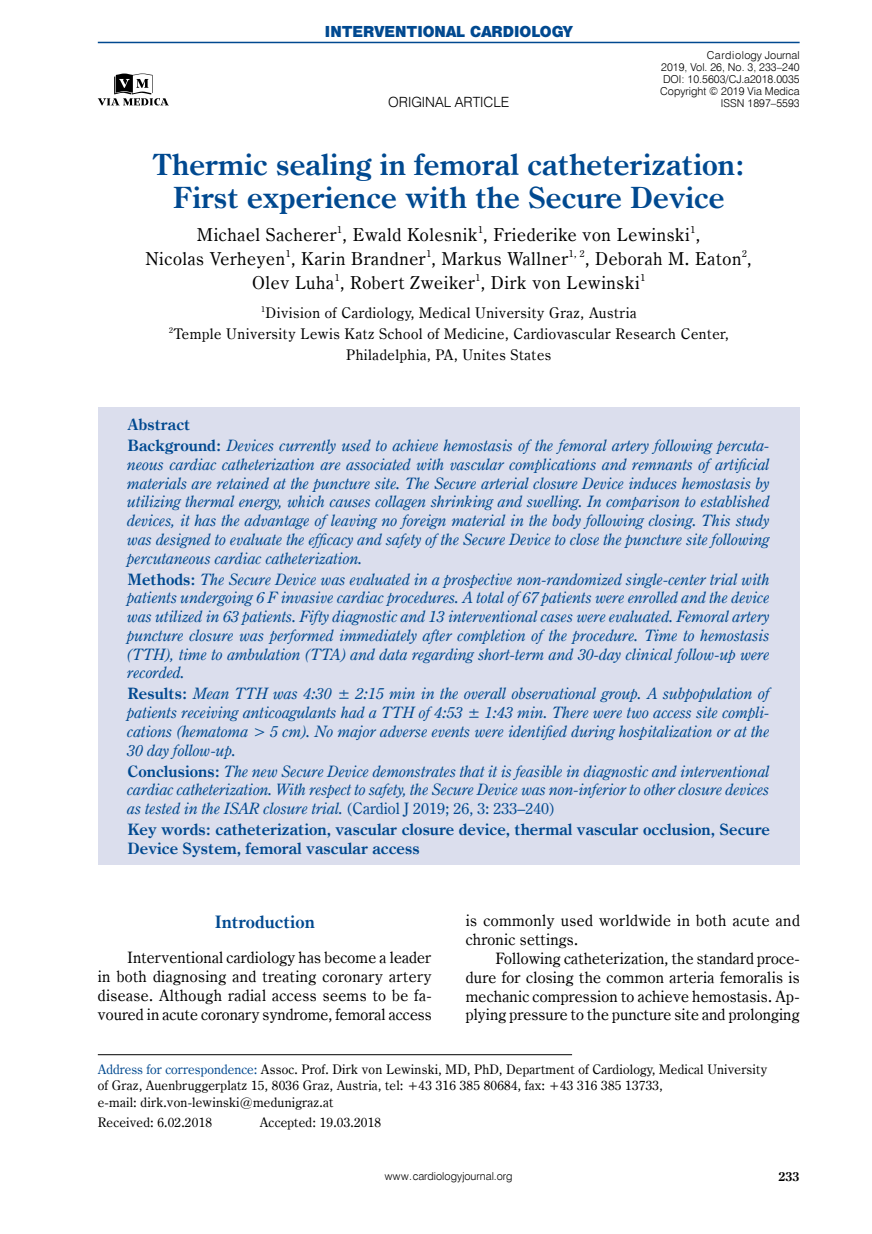
<style>
.page{position:relative;width:872px;height:1234px;background:#fff}
.page>*{position:absolute;margin:0;border:0;box-sizing:border-box;transform-origin:0 0}
._01_-_Tytuł_artykułu{font:700 29.4px/33px "Century Oldst EU";color:#004990;text-align:center}
._02_-_Autorzy{font:17.85px/24px "Century Oldst EU";letter-spacing:.035em;color:#000;text-align:center}
._05_-_Śródtytuł_-_1{font:700 17.25px "Century Oldst EU";color:#004990}
._04_a_-_Streszczenie{font:italic 15.75px/18.8px "Century Oldst EU";color:#004990;text-align:justify}
._08_-_Tekst{font:15.75px/18.8px "Century Oldst EU";letter-spacing:.005em;color:#000;text-align:justify}
._04_b_-_Slowa_kluczo{font:700 15.75px/18.8px "Century Oldst EU";color:#004990}
._08_-_Tekst-2{font:15.75px/18.8px "Century Oldst EU";letter-spacing:.025em;color:#000}
._03_-_streszczenie_t{font:700 15.75px "Century Oldst EU";color:#004990}
._03_-_Kliniki{font:14.7px/21px "Century Oldst EU";letter-spacing:.035em;color:#000;text-align:center}
.t1{font:14.1px "Swis 721 Blk 2 EU";color:#004990}
.t2{font:14.1px "Swis 721 Lt EU";color:#000}
._16_-_Adres_do_kores{font:13.2px/16.5px "Century Oldst EU";letter-spacing:.015em;color:#000}
._16A_-_Adres_do_kore{font:13.2px "Century Oldst EU";letter-spacing:.015em;color:#000}
.t3{font:700 12.75px "Century Oldst EU";color:#000}
.t4{font:10.95px/12px "Swis 721 Lt EU";color:#000;text-align:right}
.s1{font-weight:700;font-style:normal}
.s2{font-style:normal}
.s3{color:#004990}
</style>
<div class="page">
<div style="left:98px;top:407px;width:701px;height:458px;background:#dbdeed"></div>
<hr style="left:98px;top:1054px;width:474px;height:1px;background:#000">
<hr style="left:98px;top:42px;width:701px;height:1px;background:#004990">
<svg style="left:98px;top:74px;width:71px;height:32px"></svg>
<p class="t1" style="left:325px;top:22px;width:249px">INTERVENTIONAL CARDIOLOGY</p>
<p class="t4" style="left:661px;top:49px;width:140px">Cardiology Journal<br>2019, Vol. 26, No. 3, 233–240</p>
<p class="t4" style="left:660px;top:73px;width:141px;text-align:left">DOI: 10.5603/CJ.a2018.0035<br>Copyright © 2019 Via Medica</p>
<p class="t2" style="left:388px;top:93px;width:123px">ORIGINAL ARTICLE</p>
<p class="t4" style="left:721px;top:97px;width:80px">ISSN 1897–5593</p>
<p class="_01_-_Tytuł_artykułu" style="left:152px;top:149px;width:594px">Thermic sealing in femoral catheterization:<br>First experience with the Secure Device</p>
<p class="_02_-_Autorzy" style="left:146px;top:223px;width:607px">Michael Sacherer<sup>1</sup>, Ewald Kolesnik<sup>1</sup>, Friederike von Lewinski<sup>1</sup>,<br>Nicolas Verheyen<sup>1</sup>, Karin Brandner<sup>1</sup>, Markus Wallner<sup>1,</sup> <sup>2</sup>, Deborah M. Eaton<sup>2</sup>,<br>Olev Luha<sup>1</sup>, Robert Zweiker<sup>1</sup>, Dirk von Lewinski<sup>1</sup></p>
<p class="_03_-_Kliniki" style="left:169px;top:303px;width:561px"><sup>1</sup>Division of Cardiology, Medical University Graz, Austria<br><sup>2</sup>Temple University Lewis Katz School of Medicine, Cardiovascular Research Center,<br>Philadelphia, PA, Unites States</p>
<p class="_03_-_streszczenie_t" style="left:128px;top:415px;width:64px">Abstract</p>
<p class="_04_a_-_Streszczenie" style="left:128px;top:436px;width:644px"><span class="s1">Background:</span> Devices currently used to achieve hemostasis of the femoral artery following percuta&shy;neous cardiac catheterization are associated with vascular complications and remnants of artificial materials are retained at the puncture site. The Secure arterial closure Device induces hemostasis by utilizing thermal energy, which causes collagen shrinking and swelling. In comparison to established devices, it has the advantage of leaving no foreign material in the body following closing. This study was designed to evaluate the efficacy and safety of the Secure Device to close the puncture site following percutaneous cardiac catheterization.</p>
<p class="_04_a_-_Streszczenie" style="left:128px;top:569px;width:644px"><span class="s1">Methods:</span> The Secure Device was evaluated in a prospective non-randomized single-center trial with patients undergoing 6 F invasive cardiac procedures. A total of 67 patients were enrolled and the device was utilized in 63 patients. Fifty diagnostic and 13 interventional cases were evaluated. Femoral artery puncture closure was performed immediately after completion of the procedure. Time to hemostasis (TTH), time to ambulation (TTA) and data regarding short-term and 30-day clinical follow-up were recorded.</p>
<p class="_04_a_-_Streszczenie" style="left:128px;top:684px;width:644px"><span class="s1">Results:</span> Mean TTH was 4:30 ± 2:15 min in the overall observational group. A subpopulation of patients receiving anticoagulants had a TTH of 4:53 ± 1:43 min. There were two access site compli&shy;cations (hematoma &gt; 5 cm). No major adverse events were identified during hospitalization or at the 30 day follow-up.</p>
<p class="_04_a_-_Streszczenie" style="left:128px;top:761px;width:644px"><span class="s1">Conclusions:</span> The new Secure Device demonstrates that it is feasible in diagnostic and interventional cardiac catheterization. With respect to safety, the Secure Device was non-inferior to other closure devices as tested in the ISAR closure trial. <span class="s2">(Cardiol J 2019; 26, 3: 233–240)</span></p>
<p class="_04_b_-_Slowa_kluczo" style="left:128px;top:820px;width:644px">Key words: catheterization, vascular closure device, thermal vascular occlusion, Secure<br>Device System, femoral vascular access</p>
<p class="_05_-_Śródtytuł_-_1" style="left:215px;top:910px;width:102px">Introduction</p>
<p class="_08_-_Tekst" style="left:98px;top:948px;width:335px;text-indent:30px">Interventional cardiology has become a leader in both diagnosing and treating coronary artery disease. Although radial access seems to be fa&shy;voured in acute coronary syndrome, femoral access</p>
<p class="_08_-_Tekst-2" style="left:466px;top:911px;width:335px">is commonly used worldwide in both acute and chronic settings.</p>
<p class="_08_-_Tekst" style="left:466px;top:949px;width:335px;text-indent:30px">Following catheterization, the standard proce&shy;dure for closing the common arteria femoralis is mechanic compression to achieve hemostasis. Ap&shy;plying pressure to the puncture site and prolonging</p>
<p class="_16_-_Adres_do_kores" style="left:98px;top:1060px;width:671px"><span class="s3">Address for correspondence:</span> Assoc. Prof. Dirk von Lewinski, MD, PhD, Department of Cardiology, Medical University of Graz, Auenbruggerplatz 15, 8036 Graz, Austria, tel: +43 316 385 80684, fax: +43 316 385 13733,<br>e-mail: dirk.von-lewinski@medunigraz.at</p>
<p class="_16A_-_Adres_do_kore" style="left:98px;top:1114px;width:116px">Received: 6.02.2018</p>
<p class="_16A_-_Adres_do_kore" style="left:260px;top:1114px;width:123px">Accepted: 19.03.2018</p>
<p class="t4" style="left:385px;top:1170px;width:129px">www.cardiologyjournal.org</p>
<p class="t3" style="left:778px;top:1167px;width:23px">233</p>
</div>
